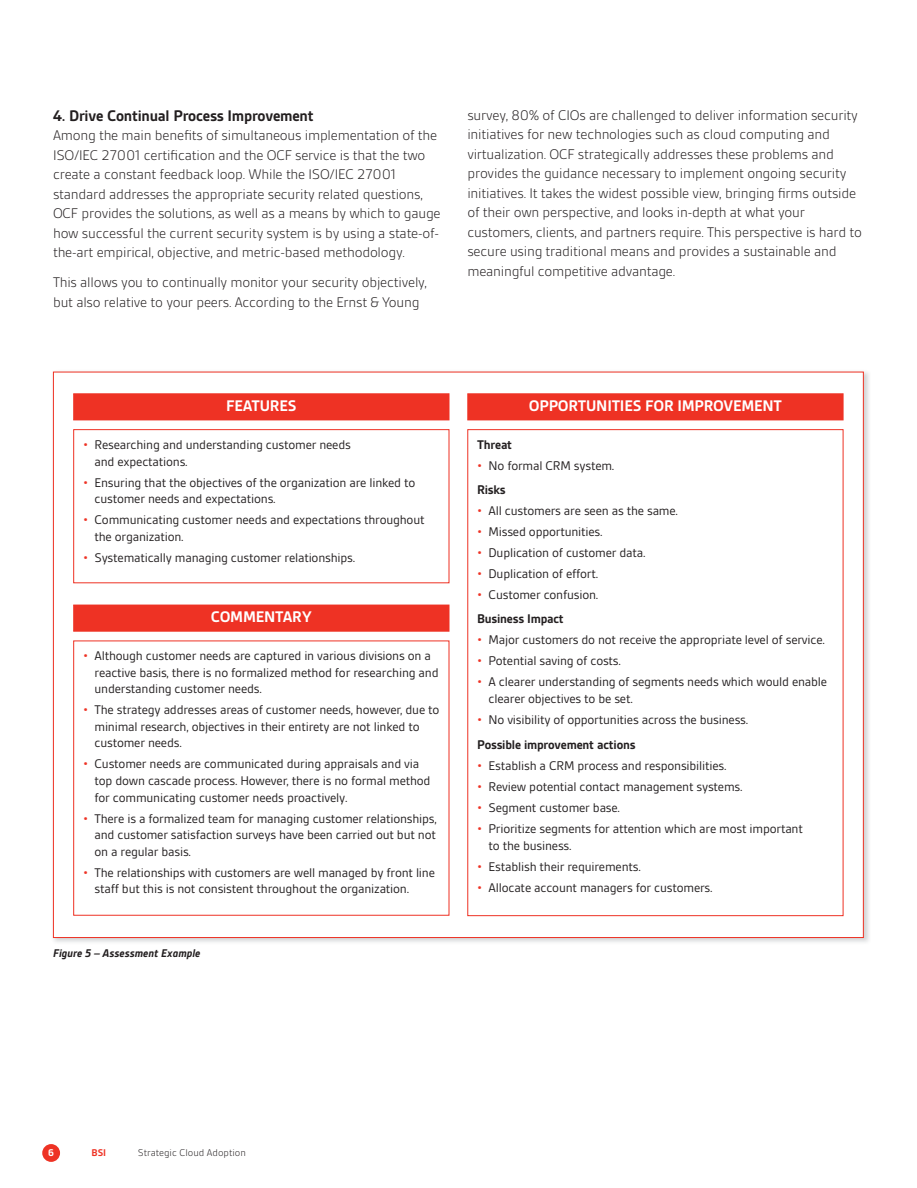
<style>
.page{position:relative;width:917px;height:1188px;background:#fff}
.page>*{position:absolute;margin:0;border:0;box-sizing:border-box;transform-origin:0 0}
.t1{font:700 16.5px "BSI Gesta";letter-spacing:-.015em;color:#fff}
.t2{font:700 16.5px "BSI Gesta";letter-spacing:-.015em;color:#231f20}
.t3{font:300 15px/19.5px "BSI Gesta";letter-spacing:-.015em;color:#231f20}
.t4{font:13.5px/16.5px "BSI Gesta";letter-spacing:-.015em;color:#231f20}
.t5{font:700 13.5px "BSI Gesta";letter-spacing:-.015em;color:#231f20}
.t6{font:italic 700 12px "BSI Gesta";color:#231f20}
.t7{font:300 10.5px "BSI Gesta";color:#231f20}
.t8{font:700 10.5px "BSI Gesta";color:#ee3224}
.t9{font:700 10.5px "BSI Gesta";color:#fff}
.s1{color:#ee3224}
.s2{font-weight:700}
</style>
<div class="page">
<img style="left:52px;top:371px;width:817px;height:571px">
<div style="left:54px;top:372px;width:808px;height:565px;background:#fff"></div>
<div style="left:42px;top:1143px;width:18px;height:18px;background:#ee3224;border-radius:50%"></div>
<div style="left:74px;top:394px;width:374px;height:25px;background:#ee3224"></div>
<div style="left:73px;top:393px;width:376px;height:27px;border:1px solid #ee3224"></div>
<div style="left:73px;top:429px;width:376px;height:154px;border:1px solid #ee3224"></div>
<div style="left:468px;top:394px;width:374px;height:25px;background:#ee3224"></div>
<div style="left:467px;top:393px;width:376px;height:27px;border:1px solid #ee3224"></div>
<div style="left:74px;top:605px;width:374px;height:25px;background:#ee3224"></div>
<div style="left:73px;top:604px;width:376px;height:27px;border:1px solid #ee3224"></div>
<p class="t2" style="left:53px;top:110px;width:262px">4. Drive Continual Process Improvement</p>
<p class="t3" style="left:53px;top:127px;width:389px">Among the main benefits of simultaneous implementation of the ISO/IEC 27001 certification and the OCF service is that the two create a constant feedback loop. While the ISO/IEC 27001 standard addresses the appropriate security related questions, OCF provides the solutions, as well as a means by which to gauge how successful the current security system is by using a state-of&shy;the-art empirical, objective, and metric-based methodology.</p>
<p class="t3" style="left:53px;top:274px;width:375px">This allows you to continually monitor your security objectively, but also relative to your peers. According to the Ernst &amp; Young</p>
<p class="t3" style="left:467px;top:106px;width:396px">survey, 80% of CIOs are challenged to deliver information security initiatives for new technologies such as cloud computing and virtualization. OCF strategically addresses these problems and provides the guidance necessary to implement ongoing security initiatives. It takes the widest possible view, bringing firms outside of their own perspective, and looks in-depth at what your customers, clients, and partners require. This perspective is hard to secure using traditional means and provides a sustainable and meaningful competitive advantage.</p>
<p class="t1" style="left:226px;top:400px;width:72px">FEATURES</p>
<p class="t4" style="left:94px;top:438px;width:258px;text-indent:-11px"><span class="s1">•</span> Researching and understanding customer needs and expectations.</p>
<p class="t4" style="left:94px;top:475px;width:322px;text-indent:-11px"><span class="s1">•</span> Ensuring that the objectives of the organization are linked to customer needs and expectations.</p>
<p class="t4" style="left:94px;top:513px;width:331px;text-indent:-11px"><span class="s1">•</span> Communicating customer needs and expectations throughout the organization.</p>
<p class="t4" style="left:83px;top:550px;width:273px"><span class="s1">•</span> Systematically managing customer relationships.</p>
<p class="t1" style="left:211px;top:611px;width:103px">COMMENTARY</p>
<p class="t4" style="left:94px;top:649px;width:345px;text-indent:-11px"><span class="s1">•</span> Although customer needs are captured in various divisions on a reactive basis, there is no formalized method for researching and understanding customer needs.</p>
<p class="t4" style="left:94px;top:703px;width:346px;text-indent:-11px"><span class="s1">•</span> The strategy addresses areas of customer needs, however, due to minimal research, objectives in their entirety are not linked to customer needs.</p>
<p class="t4" style="left:94px;top:757px;width:337px;text-indent:-11px"><span class="s1">•</span> Customer needs are communicated during appraisals and via top down cascade process. However, there is no formal method for communicating customer needs proactively.</p>
<p class="t4" style="left:94px;top:811px;width:344px;text-align:justify;text-indent:-11px"><span class="s1">•</span> There is a formalized team for managing customer relationships, and customer satisfaction surveys have been carried out but not on a regular basis.</p>
<p class="t4" style="left:94px;top:865px;width:342px;text-indent:-11px"><span class="s1">•</span> The relationships with customers are well managed by front line staff but this is not consistent throughout the organization.</p>
<p class="t6" style="left:53px;top:949px;width:149px">Figure 5 – Assessment Example</p>
<p class="t1" style="left:528px;top:400px;width:255px">OPPORTUNITIES FOR IMPROVEMENT</p>
<p class="t5" style="left:477px;top:440px;width:37px">Threat</p>
<p class="t4" style="left:477px;top:455px;width:139px;line-height:24px"><span class="s1">•</span> No formal CRM system.<br><span class="s2">Risks</span></p>
<p class="t4" style="left:477px;top:504px;width:202px"><span class="s1">•</span> All customers are seen as the same.</p>
<p class="t4" style="left:477px;top:525px;width:127px"><span class="s1">•</span> Missed opportunities.</p>
<p class="t4" style="left:477px;top:546px;width:170px"><span class="s1">•</span> Duplication of customer data.</p>
<p class="t4" style="left:477px;top:567px;width:123px"><span class="s1">•</span> Duplication of effort.</p>
<p class="t4" style="left:477px;top:584px;width:123px;line-height:24px"><span class="s1">•</span> Customer confusion.<br><span class="s2">Business Impact</span></p>
<p class="t4" style="left:477px;top:633px;width:349px"><span class="s1">•</span> Major customers do not receive the appropriate level of service.</p>
<p class="t4" style="left:477px;top:654px;width:145px"><span class="s1">•</span> Potential saving of costs.</p>
<p class="t4" style="left:488px;top:675px;width:340px;text-indent:-11px"><span class="s1">•</span> A clearer understanding of segments needs which would enable clearer objectives to be set.</p>
<p class="t4" style="left:477px;top:708px;width:272px;line-height:25.5px"><span class="s1">•</span> No visibility of opportunities across the business.<br><span class="s2">Possible improvement actions</span></p>
<p class="t4" style="left:477px;top:759px;width:251px"><span class="s1">•</span> Establish a CRM process and responsibilities.</p>
<p class="t4" style="left:477px;top:780px;width:267px"><span class="s1">•</span> Review potential contact management systems.</p>
<p class="t4" style="left:477px;top:801px;width:144px"><span class="s1">•</span> Segment customer base.</p>
<p class="t4" style="left:488px;top:822px;width:316px;text-indent:-11px"><span class="s1">•</span> Prioritize segments for attention which are most important to the business.</p>
<p class="t4" style="left:477px;top:859px;width:165px"><span class="s1">•</span> Establish their requirements.</p>
<p class="t4" style="left:477px;top:880px;width:237px"><span class="s1">•</span> Allocate account managers for customers.</p>
<p class="t9" style="left:48px;top:1149px;width:7px">6</p>
<p class="t8" style="left:91px;top:1148px;width:16px">BSI</p>
<p class="t7" style="left:138px;top:1148px;width:109px">Strategic Cloud Adoption</p>
</div>
